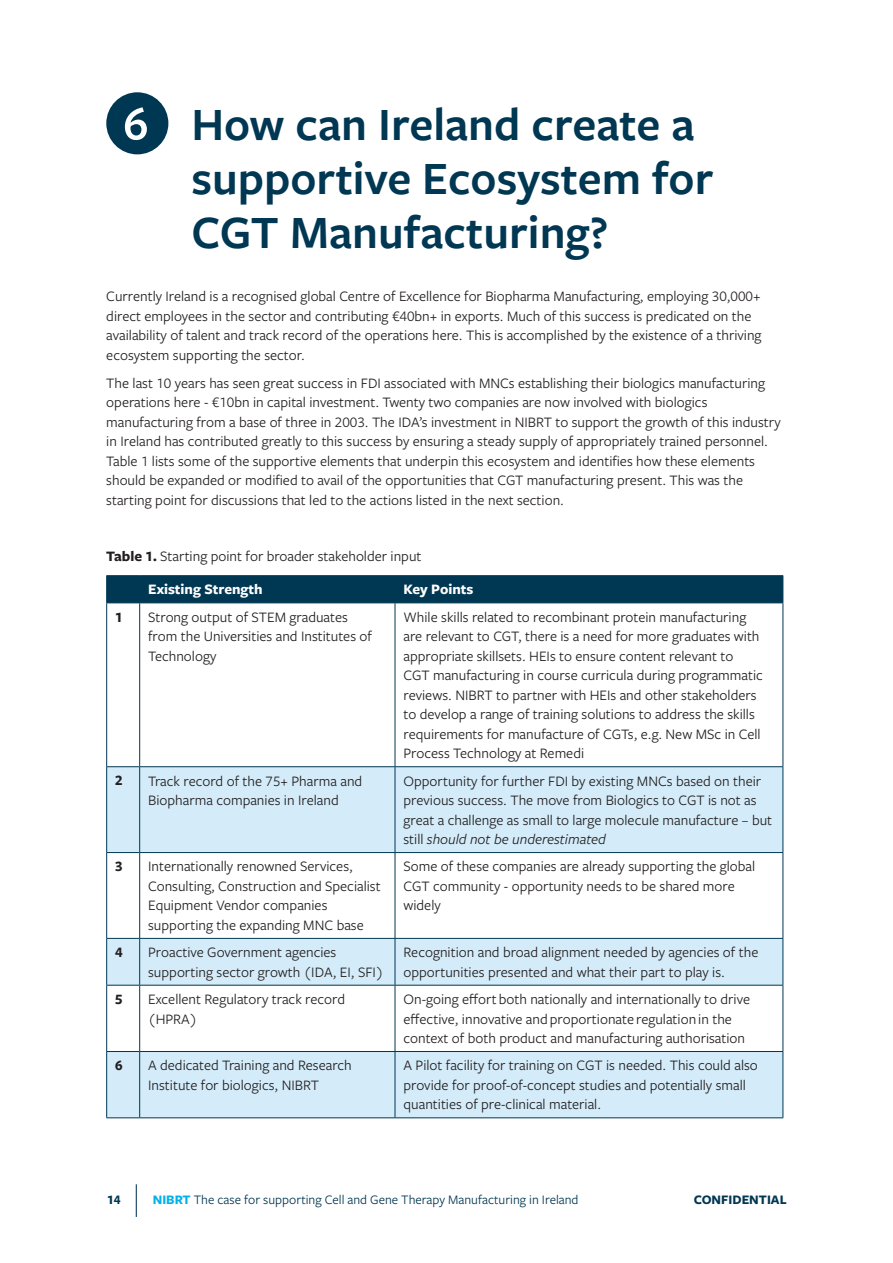
<style>
.page{position:relative;width:893px;height:1263px;background:#fff}
.page>*{position:absolute;margin:0;border:0;box-sizing:border-box;transform-origin:0 0}
.NIBRT_Heading{font:600 50.25px "Freight Sans Pro";color:#fff}
.NIBRT_Heading-2{font:600 48px/54px "Freight Sans Pro";color:#003752}
.NIBRT_Body_2017{font:15px/19.5px "Freight Sans Pro";color:#231f20}
.NIBRT_Body_2017-2{font:700 15px "Freight Sans Pro";color:#fff}
.NIBRT_Body_2017-3{font:700 15px "Freight Sans Pro";color:#231f20}
.t1{font:13.5px "Freight Sans Pro";color:#003752}
.t2{font:700 13.5px "Freight Sans Pro";color:#003752}
.s1{font-weight:700}
.s2{font-style:italic}
.s3{font-weight:700;color:#02b1e8}
</style>
<div class="page">
<hr style="left:136px;top:1184px;width:1px;height:33px;background:#003752">
<svg style="left:107px;top:767px;width:675px;height:350px;fill:#d4ecf9"></svg>
<hr style="left:106px;top:575px;width:34px;height:1px;background:#003752">
<hr style="left:140px;top:575px;width:255px;height:1px;background:#003752">
<hr style="left:395px;top:575px;width:388px;height:1px;background:#003752">
<div style="left:106px;top:576px;width:677px;height:26px;background:#003752"></div>
<hr style="left:106px;top:602px;width:34px;height:1px;background:#003752">
<hr style="left:106px;top:603px;width:1px;height:163px;background:#003752">
<hr style="left:140px;top:602px;width:255px;height:1px;background:#003752">
<hr style="left:139px;top:603px;width:1px;height:163px;background:#003752">
<hr style="left:395px;top:602px;width:388px;height:1px;background:#003752">
<hr style="left:395px;top:603px;width:1px;height:163px;background:#003752">
<hr style="left:782px;top:603px;width:1px;height:163px;background:#003752">
<hr style="left:106px;top:766px;width:34px;height:1px;background:#003752">
<hr style="left:106px;top:767px;width:1px;height:85px;background:#003752">
<hr style="left:140px;top:766px;width:255px;height:1px;background:#003752">
<hr style="left:139px;top:767px;width:1px;height:85px;background:#003752">
<hr style="left:395px;top:766px;width:388px;height:1px;background:#003752">
<hr style="left:395px;top:767px;width:1px;height:85px;background:#003752">
<hr style="left:782px;top:767px;width:1px;height:85px;background:#003752">
<hr style="left:106px;top:852px;width:34px;height:1px;background:#003752">
<hr style="left:106px;top:853px;width:1px;height:85px;background:#003752">
<hr style="left:140px;top:852px;width:255px;height:1px;background:#003752">
<hr style="left:139px;top:853px;width:1px;height:85px;background:#003752">
<hr style="left:395px;top:852px;width:388px;height:1px;background:#003752">
<hr style="left:395px;top:853px;width:1px;height:85px;background:#003752">
<hr style="left:782px;top:853px;width:1px;height:85px;background:#003752">
<hr style="left:106px;top:938px;width:34px;height:1px;background:#003752">
<hr style="left:106px;top:939px;width:1px;height:46px;background:#003752">
<hr style="left:140px;top:938px;width:255px;height:1px;background:#003752">
<hr style="left:139px;top:939px;width:1px;height:46px;background:#003752">
<hr style="left:395px;top:938px;width:388px;height:1px;background:#003752">
<hr style="left:395px;top:939px;width:1px;height:46px;background:#003752">
<hr style="left:782px;top:939px;width:1px;height:46px;background:#003752">
<hr style="left:106px;top:985px;width:34px;height:1px;background:#003752">
<hr style="left:106px;top:985px;width:1px;height:66px;background:#003752">
<hr style="left:140px;top:985px;width:255px;height:1px;background:#003752">
<hr style="left:139px;top:985px;width:1px;height:66px;background:#003752">
<hr style="left:395px;top:985px;width:388px;height:1px;background:#003752">
<hr style="left:395px;top:985px;width:1px;height:66px;background:#003752">
<hr style="left:782px;top:985px;width:1px;height:66px;background:#003752">
<hr style="left:106px;top:1051px;width:34px;height:1px;background:#003752">
<hr style="left:106px;top:1052px;width:1px;height:65px;background:#003752">
<hr style="left:140px;top:1051px;width:255px;height:1px;background:#003752">
<hr style="left:139px;top:1052px;width:1px;height:65px;background:#003752">
<hr style="left:395px;top:1051px;width:388px;height:1px;background:#003752">
<hr style="left:395px;top:1052px;width:1px;height:65px;background:#003752">
<hr style="left:782px;top:1052px;width:1px;height:65px;background:#003752">
<hr style="left:106px;top:1117px;width:34px;height:1px;background:#003752">
<hr style="left:140px;top:1117px;width:255px;height:1px;background:#003752">
<hr style="left:395px;top:1117px;width:388px;height:1px;background:#003752">
<div style="left:106px;top:92px;width:62px;height:62px;background:#003752;border-radius:50%"></div>
<p class="NIBRT_Heading-2" style="left:191px;top:95px;width:524px">How can Ireland create a supportive Ecosystem for<br>CGT Manufacturing?</p>
<p class="NIBRT_Body_2017" style="left:106px;top:286px;width:657px">Currently Ireland is a recognised global Centre of Excellence for Biopharma Manufacturing, employing 30,000+ direct employees in the sector and contributing €40bn+ in exports. Much of this success is predicated on the availability of talent and track record of the operations here. This is accomplished by the existence of a thriving ecosystem supporting the sector.</p>
<p class="NIBRT_Body_2017" style="left:106px;top:372px;width:676px">The last 10 years has seen great success in FDI associated with MNCs establishing their biologics manufacturing operations here - €10bn in capital investment. Twenty two companies are now involved with biologics manufacturing from a base of three in 2003. The IDA’s investment in NIBRT to support the growth of this industry in Ireland has contributed greatly to this success by ensuring a steady supply of appropriately trained personnel.<br>Table 1 lists some of the supportive elements that underpin this ecosystem and identifies how these elements should be expanded or modified to avail of the opportunities that CGT manufacturing present. This was the starting point for discussions that led to the actions listed in the next section.</p>
<p class="NIBRT_Heading" style="left:123px;top:89px;width:27px">6</p>
<p class="NIBRT_Body_2017" style="left:106px;top:545px;width:317px"><span class="s1">Table 1.</span> Starting point for broader stakeholder input</p>
<p class="NIBRT_Body_2017-2" style="left:148px;top:579px;width:116px">Existing Strength</p>
<p class="NIBRT_Body_2017-2" style="left:403px;top:579px;width:71px">Key Points</p>
<p class="NIBRT_Body_2017-3" style="left:115px;top:606px;width:9px">1</p>
<p class="NIBRT_Body_2017" style="left:148px;top:606px;width:225px">Strong output of STEM graduates from the Universities and Institutes of<br>Technology</p>
<p class="NIBRT_Body_2017" style="left:403px;top:606px;width:361px">While skills related to recombinant protein manufacturing are relevant to CGT, there is a need for more graduates with appropriate skillsets. HEIs to ensure content relevant to CGT manufacturing in course curricula during programmatic reviews. NIBRT to partner with HEIs and other stakeholders to develop a range of training solutions to address the skills requirements for manufacture of CGTs, e.g. New MSc in Cell Process Technology at Remedi</p>
<p class="NIBRT_Body_2017-3" style="left:115px;top:770px;width:9px">2</p>
<p class="NIBRT_Body_2017" style="left:148px;top:770px;width:216px">Track record of the 75+ Pharma and<br>Biopharma companies in Ireland</p>
<p class="NIBRT_Body_2017" style="left:403px;top:770px;width:370px">Opportunity for further FDI by existing MNCs based on their previous success. The move from Biologics to CGT is not as great a challenge as small to large molecule manufacture – but still <span class="s2">should not be underestimated</span></p>
<p class="NIBRT_Body_2017-3" style="left:115px;top:856px;width:9px">3</p>
<p class="NIBRT_Body_2017" style="left:148px;top:856px;width:234px">Internationally renowned Services, Consulting, Construction and Specialist Equipment Vendor companies supporting the expanding MNC base</p>
<p class="NIBRT_Body_2017" style="left:403px;top:856px;width:353px">Some of these companies are already supporting the global<br>CGT community - opportunity needs to be shared more widely</p>
<p class="NIBRT_Body_2017-3" style="left:115px;top:942px;width:9px">4</p>
<p class="NIBRT_Body_2017" style="left:148px;top:942px;width:237px">Proactive Government agencies supporting sector growth (IDA, EI, SFI)</p>
<p class="NIBRT_Body_2017" style="left:403px;top:942px;width:356px">Recognition and broad alignment needed by agencies of the opportunities presented and what their part to play is.</p>
<p class="NIBRT_Body_2017-3" style="left:115px;top:989px;width:9px">5</p>
<p class="NIBRT_Body_2017" style="left:148px;top:989px;width:198px">Excellent Regulatory track record (HPRA)</p>
<p class="NIBRT_Body_2017" style="left:403px;top:989px;width:348px">On-going effort both nationally and internationally to drive effective, innovative and proportionate regulation in the context of both product and manufacturing authorisation</p>
<p class="NIBRT_Body_2017-3" style="left:115px;top:1055px;width:9px">6</p>
<p class="NIBRT_Body_2017" style="left:148px;top:1055px;width:205px">A dedicated Training and Research<br>Institute for biologics, NIBRT</p>
<p class="NIBRT_Body_2017" style="left:403px;top:1055px;width:356px">A Pilot facility for training on CGT is needed. This could also provide for proof-of-concept studies and potentially small quantities of pre-clinical material.</p>
<p class="t2" style="left:107px;top:1190px;width:15px">14</p>
<p class="t1" style="left:153px;top:1190px;width:427px"><span class="s3">NIBRT</span> The case for supporting Cell and Gene Therapy Manufacturing in Ireland</p>
<p class="t2" style="left:694px;top:1190px;width:94px">CONFIDENTIAL</p>
</div>
